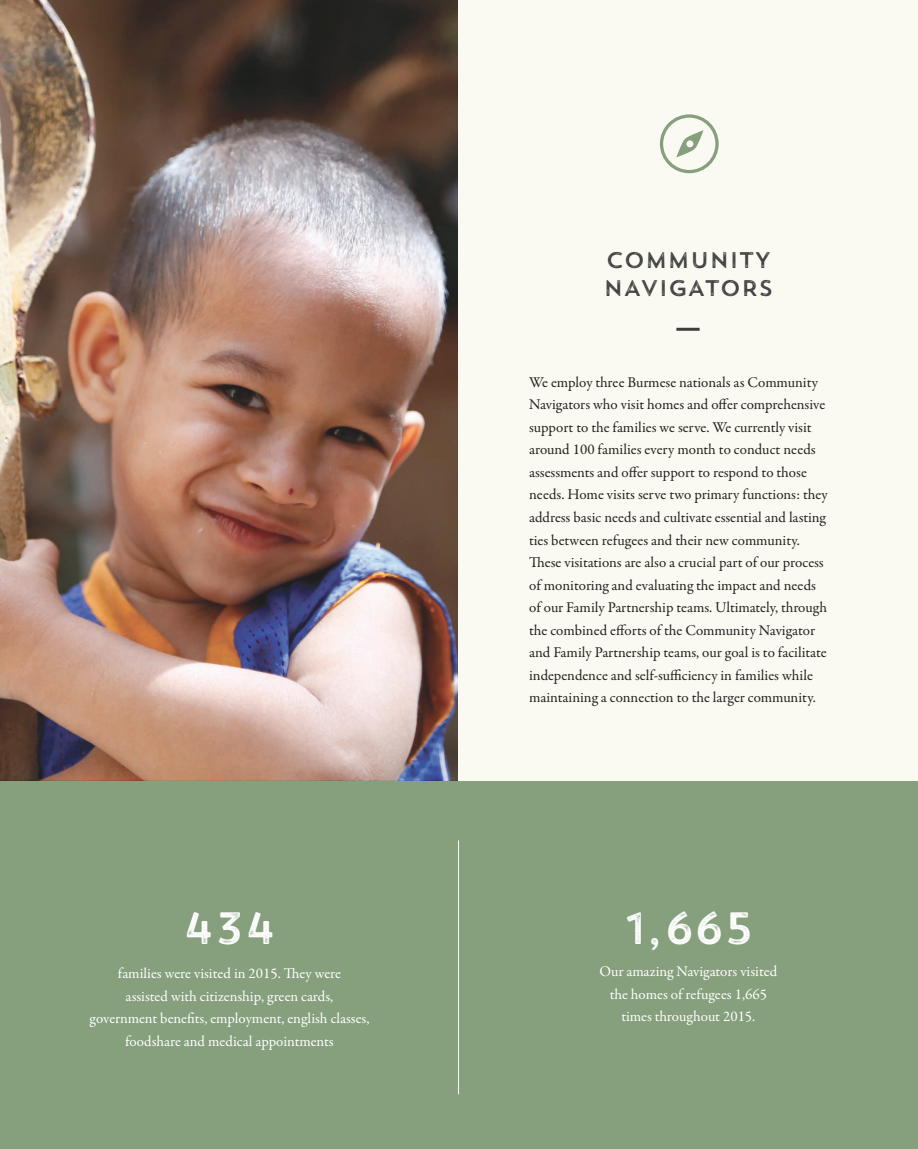
<style>
.page{position:relative;width:918px;height:1149px;background:#fff}
.page>*{position:absolute;margin:0;border:0;box-sizing:border-box;transform-origin:0 0}
.Body_Text{font:45px "Trend Rh Sans One";letter-spacing:-.01em;color:#fff}
.Body_First{font:22.5px "Trend Rh Sans One";color:#3e3e3f}
.Body_Text_PWM{font:15px/22.5px "Garamond Premr Pro";color:#231f20}
.Body_First-2{font:15px/22.5px "Garamond Premr Pro";color:#fff;text-align:center}
</style>
<div class="page">
<div style="left:0;top:780px;width:918px;height:368px;background:#86a07d"></div>
<img style="left:0;top:0;width:459px;height:780px">
<div style="left:459px;top:0;width:459px;height:780px;background:#fbfaf2"></div>
<hr style="left:458px;top:840px;width:1px;height:253px;background:#fff">
<hr style="left:676px;top:327px;width:24px;height:3px;background:#3e3e3f">
<div style="left:660px;top:114px;width:59px;height:59px;border:3px solid #86a07d;border-radius:50%"></div>
<svg style="left:676px;top:130px;width:28px;height:27px"></svg>
<p class="Body_First" style="left:606px;top:245px;width:167px">COMMUNITY</p>
<p class="Body_First" style="left:604px;top:273px;width:172px">NAVIGATORS</p>
<p class="Body_Text_PWM" style="left:529px;top:371px;width:300px">We employ three Burmese nationals as Community Navigators who visit homes and offer comprehensive support to the families we serve. We currently visit around 100 families every month to conduct needs assessments and offer support to respond to those needs. Home visits serve two primary functions: they address basic needs and cultivate essential and lasting ties between refugees and their new community.<br>These visitations are also a crucial part of our process of monitoring and evaluating the impact and needs of our Family Partnership teams. Ultimately, through the combined efforts of the Community Navigator and Family Partnership teams, our goal is to facilitate independence and self-sufficiency in families while maintaining a connection to the larger community.</p>
<p class="Body_Text" style="left:183px;top:899px;width:95px">434</p>
<p class="Body_Text" style="left:624px;top:899px;width:132px">1,665</p>
<p class="Body_First-2" style="left:599px;top:960px;width:179px">Our amazing Navigators visited the homes of refugees 1,665 times throughout 2015.</p>
<p class="Body_First-2" style="left:89px;top:962px;width:282px">families were visited in 2015. They were<br>assisted with citizenship, green cards,<br>government benefits, employment, english classes, foodshare and medical appointments</p>
</div>
